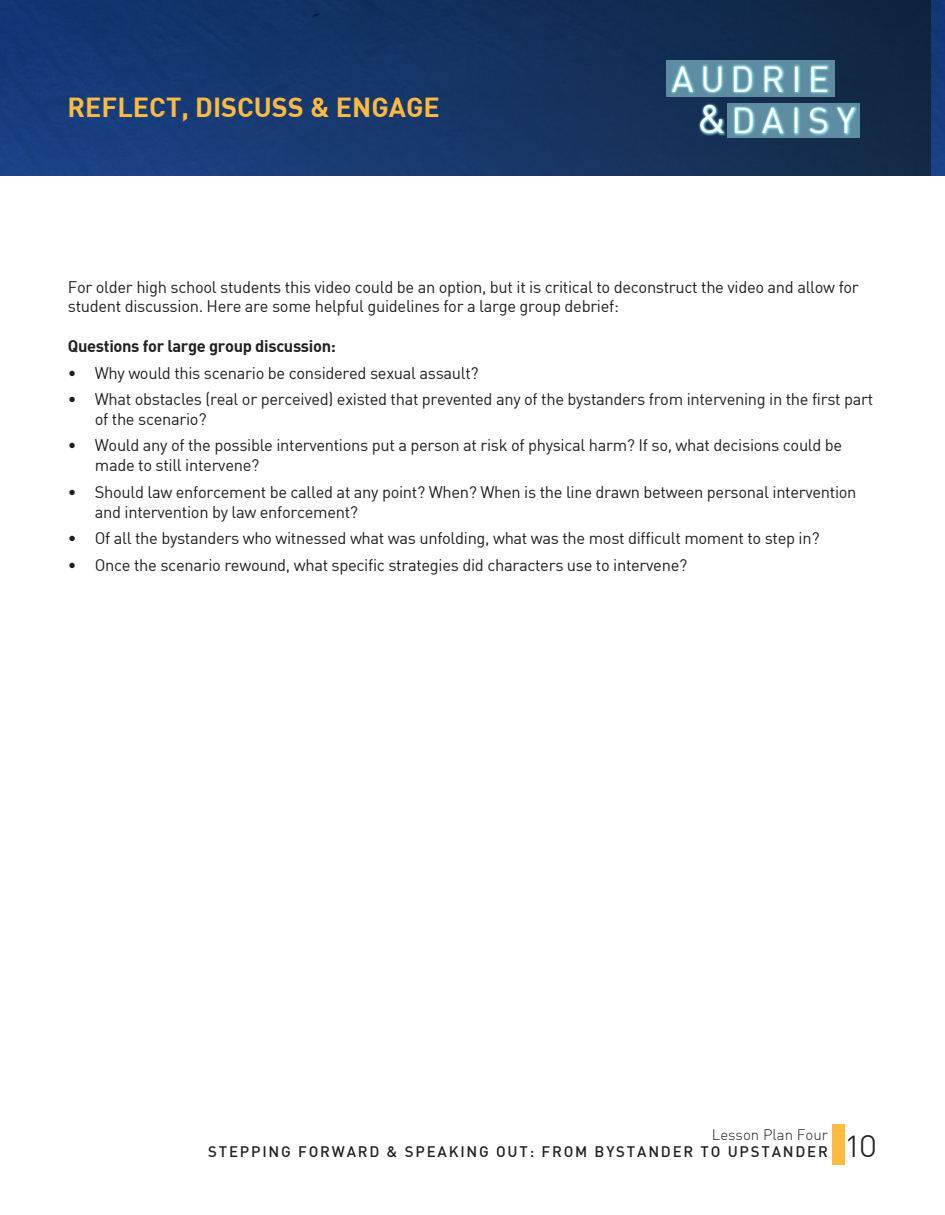
<style>
.page{position:relative;width:945px;height:1215px;background:#fff}
.page>*{position:absolute;margin:0;border:0;box-sizing:border-box;transform-origin:0 0}
.t1{font:36px "DIN Light Alternate";color:#231f20}
.t2{font:35.4px/41.5px "DIN";letter-spacing:.2em;color:#fff}
.Header_Title{font:27px "DIN Bold";color:#ffbb41}
.Exercises{font:16.5px/19.8px "DIN";letter-spacing:-.02em;color:#231f20}
.Exercises-2{font:16.5px "DIN Bold";letter-spacing:-.02em;color:#231f20}
.t3{font:500 15px "DIN";letter-spacing:.12em;color:#231f20}
.t4{font:15px "DIN Light Alternate";color:#231f20}
.s1{font-size:39.3px}
</style>
<div class="page">
<img style="left:0;top:0;width:932px;height:176px">
<div style="left:932px;top:0;width:13px;height:176px;background:#153b7b"></div>
<div style="left:666px;top:61px;width:169px;height:36px;background:#5e8ca3"></div>
<div style="left:728px;top:103px;width:132px;height:35px;background:#5e8ca3"></div>
<svg style="left:670px;top:64px;width:188px;height:72px"></svg>
<div style="left:832px;top:1124px;width:13px;height:40px;background:#ffbb41"></div>
<p class="Header_Title" style="left:68px;top:90px;width:374px">REFLECT, DISCUSS &amp; ENGAGE</p>
<h2 class="t2" style="left:698px;top:57px;width:159px;text-indent:-26px">AUDRIE <span class="s1">&amp;</span> DAISY</h2>
<p class="Exercises" style="left:68px;top:276px;width:793px">For older high school students this video could be an option, but it is critical to deconstruct the video and allow for student discussion. Here are some helpful guidelines for a large group debrief:</p>
<p class="Exercises-2" style="left:68px;top:335px;width:270px">Questions for large group discussion:</p>
<p class="Exercises" style="left:68px;top:362px;width:413px">• Why would this scenario be considered sexual assault?</p>
<p class="Exercises" style="left:95px;top:389px;width:780px;text-indent:-27px">• What obstacles (real or perceived) existed that prevented any of the bystanders from intervening in the first part of the scenario?</p>
<p class="Exercises" style="left:95px;top:435px;width:749px;text-indent:-27px">• Would any of the possible interventions put a person at risk of physical harm? If so, what decisions could be made to still intervene?</p>
<p class="Exercises" style="left:95px;top:482px;width:763px;text-indent:-27px">• Should law enforcement be called at any point? When? When is the line drawn between personal intervention and intervention by law enforcement?</p>
<p class="Exercises" style="left:68px;top:528px;width:753px">• Of all the bystanders who witnessed what was unfolding, what was the most difficult moment to step in?</p>
<p class="Exercises" style="left:68px;top:555px;width:621px">• Once the scenario rewound, what specific strategies did characters use to intervene?</p>
<p class="t4" style="left:712px;top:1125px;width:118px">Lesson Plan Four</p>
<p class="t3" style="left:208px;top:1142px;width:621px">STEPPING FORWARD &amp; SPEAKING OUT: FROM BYSTANDER TO UPSTANDER</p>
<h1 class="t1" style="left:846px;top:1121px;width:33px">10</h1>
</div>
